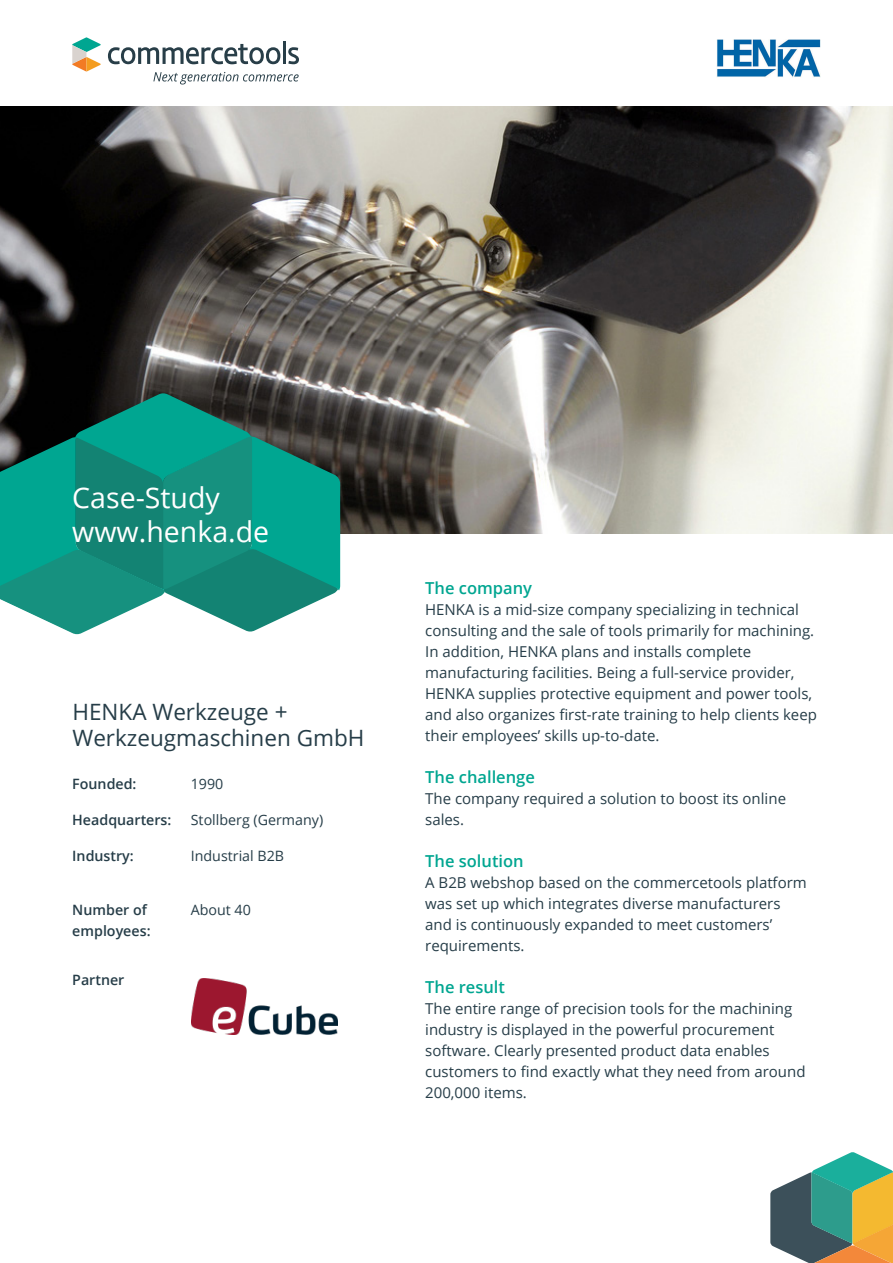
<style>
.page{position:relative;width:893px;height:1263px;background:#fff}
.page>*{position:absolute;margin:0;border:0;box-sizing:border-box;transform-origin:0 0}
.t1{font:28.5px/34.2px "Open Sans";color:#fff}
.t2{font:22.5px/25.5px "Open Sans";color:#263d48}
.t3{font:600 16.5px "Open Sans";color:#00a691}
.t4{font:15px/21px "Open Sans";color:#263d48}
.t5{font:600 14.25px/21px "Open Sans";color:#263d48}
.t6{font:14.25px "Open Sans";color:#263d48}
</style>
<div class="page">
<svg style="left:108px;top:44px;width:172px;height:20px"></svg>
<hr style="left:283px;top:42px;width:3px;height:22px;background:#283e48">
<svg style="left:288px;top:47px;width:11px;height:17px"></svg>
<svg style="left:72px;top:37px;width:29px;height:35px"></svg>
<svg style="left:153px;top:72px;width:146px;height:12px"></svg>
<svg style="left:770px;top:1152px;width:123px;height:111px"></svg>
<img style="left:0;top:107px;width:893px;height:427px">
<svg style="left:0;top:393px;width:340px;height:241px"></svg>
<img style="left:716px;top:40px;width:105px;height:37px">
<img style="left:192px;top:978px;width:146px;height:57px">
<h1 class="t1" style="left:72px;top:480px;width:198px">Case-Study www.henka.de</h1>
<h2 class="t2" style="left:72px;top:698px;width:293px">HENKA Werkzeuge +<br>Werkzeugmaschinen GmbH</h2>
<p class="t5" style="left:72px;top:773px;width:66px">Founded:</p>
<p class="t5" style="left:72px;top:809px;width:101px">Headquarters:</p>
<p class="t5" style="left:72px;top:845px;width:63px">Industry:</p>
<p class="t5" style="left:72px;top:899px;width:80px">Number of employees:</p>
<p class="t5" style="left:72px;top:969px;width:54px">Partner</p>
<p class="t6" style="left:191px;top:773px;width:34px">1990</p>
<p class="t6" style="left:191px;top:809px;width:134px">Stollberg (Germany)</p>
<p class="t6" style="left:191px;top:845px;width:95px">Industrial B2B</p>
<p class="t6" style="left:191px;top:899px;width:62px">About 40</p>
<p class="t3" style="left:425px;top:577px;width:108px">The company</p>
<p class="t4" style="left:425px;top:599px;width:393px">HENKA is a mid-size company specializing in technical consulting and the sale of tools primarily for machining.<br>In addition, HENKA plans and installs complete manufacturing facilities. Being a full-service provider, HENKA supplies protective equipment and power tools, and also organizes first-rate training to help clients keep their employees’ skills up-to-date.</p>
<p class="t3" style="left:425px;top:766px;width:111px">The challenge</p>
<p class="t4" style="left:425px;top:788px;width:362px">The company required a solution to boost its online sales.</p>
<p class="t3" style="left:425px;top:850px;width:100px">The solution</p>
<p class="t4" style="left:425px;top:872px;width:383px">A B2B webshop based on the commercetools platform was set up which integrates diverse manufacturers and is continuously expanded to meet customers’ requirements.</p>
<p class="t3" style="left:425px;top:976px;width:81px">The result</p>
<p class="t4" style="left:425px;top:998px;width:382px">The entire range of precision tools for the machining industry is displayed in the powerful procurement software. Clearly presented product data enables customers to find exactly what they need from around 200,000 items.</p>
</div>
